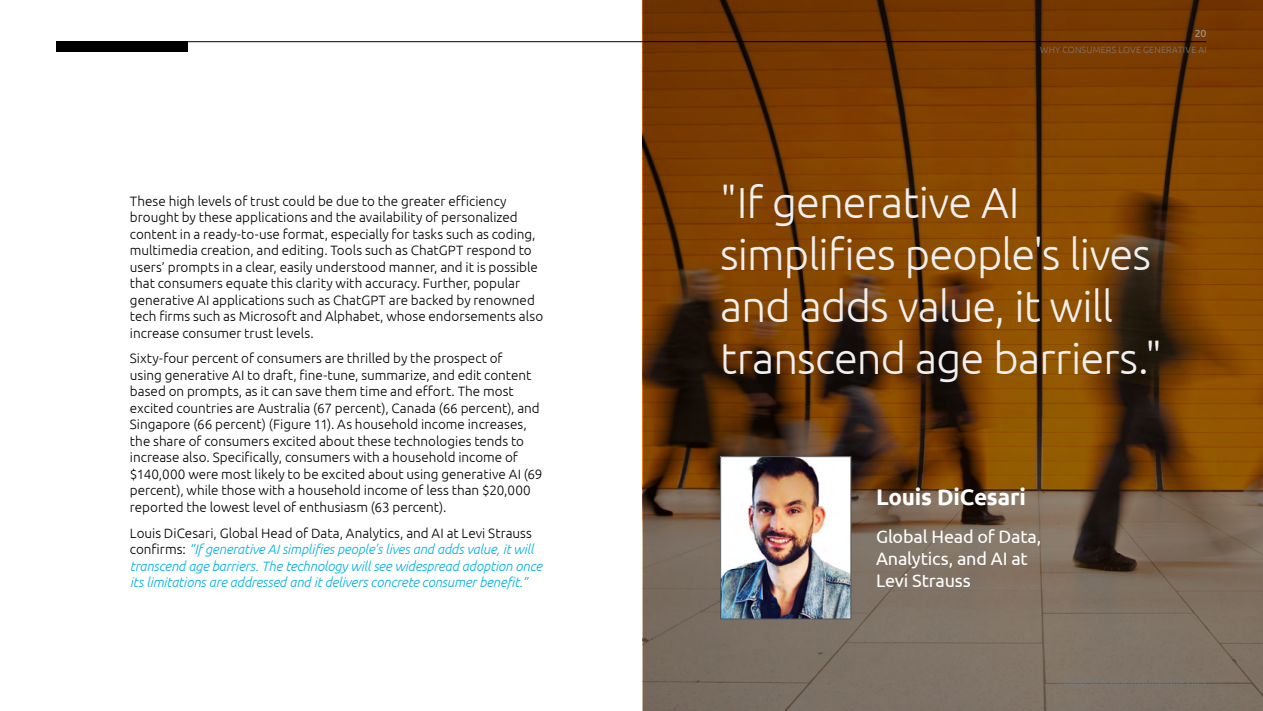
<style>
.page{position:relative;width:1263px;height:711px;background:#fff}
.page>*{position:absolute;margin:0;border:0;box-sizing:border-box;transform-origin:0 0}
.t1{font:300 43.5px/52.2px "Ubuntu";letter-spacing:-.02em;color:#f0f0f0}
.t2{font:700 22.5px "Ubuntu";letter-spacing:-.01em;color:#fff}
.t3{font:18px/21.6px "Ubuntu";letter-spacing:-.01em;color:#fff}
.t4{font:300 13.5px/16.5px "Ubuntu";color:#000}
.t5{font:italic 300 13.5px/16.5px "Ubuntu";letter-spacing:-.01em;color:#00b0e3}
.t6{font:10.5px "Ubuntu";color:#9d9d9c}
.t7{font:300 9px "Ubuntu";letter-spacing:.025em;color:#7c7b7b}
.s1{font-style:normal;color:#000}
</style>
<div class="page">
<svg style="left:643px;top:0;width:620px;height:710px;background:#72481d"></svg>
<img style="left:722px;top:458px;width:127px;height:159px">
<div style="left:720px;top:456px;width:131px;height:163px;border:1px solid #575756"></div>
<div style="left:56px;top:41px;width:131px;height:11px;background:#000"></div>
<hr style="left:186px;top:41px;width:1020px;height:1px;background:#000">
<p class="t4" style="left:130px;top:192px;width:415px">These high levels of trust could be due to the greater efficiency brought by these applications and the availability of personalized content in a ready-to-use format, especially for tasks such as coding, multimedia creation, and editing. Tools such as ChatGPT respond to users’ prompts in a clear, easily understood manner, and it is possible that consumers equate this clarity with accuracy. Further, popular generative AI applications such as ChatGPT are backed by renowned tech firms such as Microsoft and Alphabet, whose endorsements also increase consumer trust levels.</p>
<p class="t4" style="left:130px;top:349px;width:414px">Sixty-four percent of consumers are thrilled by the prospect of<br>using generative AI to draft, fine-tune, summarize, and edit content based on prompts, as it can save them time and effort. The most excited countries are Australia (67 percent), Canada (66 percent), and Singapore (66 percent) (Figure 11). As household income increases, the share of consumers excited about these technologies tends to increase also. Specifically, consumers with a household income of $140,000 were most likely to be excited about using generative AI (69 percent), while those with a household income of less than $20,000 reported the lowest level of enthusiasm (63 percent).</p>
<p class="t5" style="left:130px;top:523px;width:414px"><span class="s1">Louis DiCesari, Global Head of Data, Analytics, and AI at Levi Strauss confirms:</span> “If generative AI simplifies people's lives and adds value, it will transcend age barriers. The technology will see widespread adoption once its limitations are addressed and it delivers concrete consumer benefit.”</p>
<p class="t6" style="left:1195px;top:27px;width:13px">20</p>
<p class="t7" style="left:1040px;top:44px;width:168px">WHY CONSUMERS LOVE GENERATIVE AI</p>
<h1 class="t1" style="left:720px;top:175px;width:444px">"If generative AI simplifies people's lives and adds value, it will transcend age barriers."</h1>
<h2 class="t2" style="left:876px;top:482px;width:151px">Louis DiCesari</h2>
<h3 class="t3" style="left:876px;top:525px;width:167px">Global Head of Data,<br>Analytics, and AI at<br>Levi Strauss</h3>
</div>
